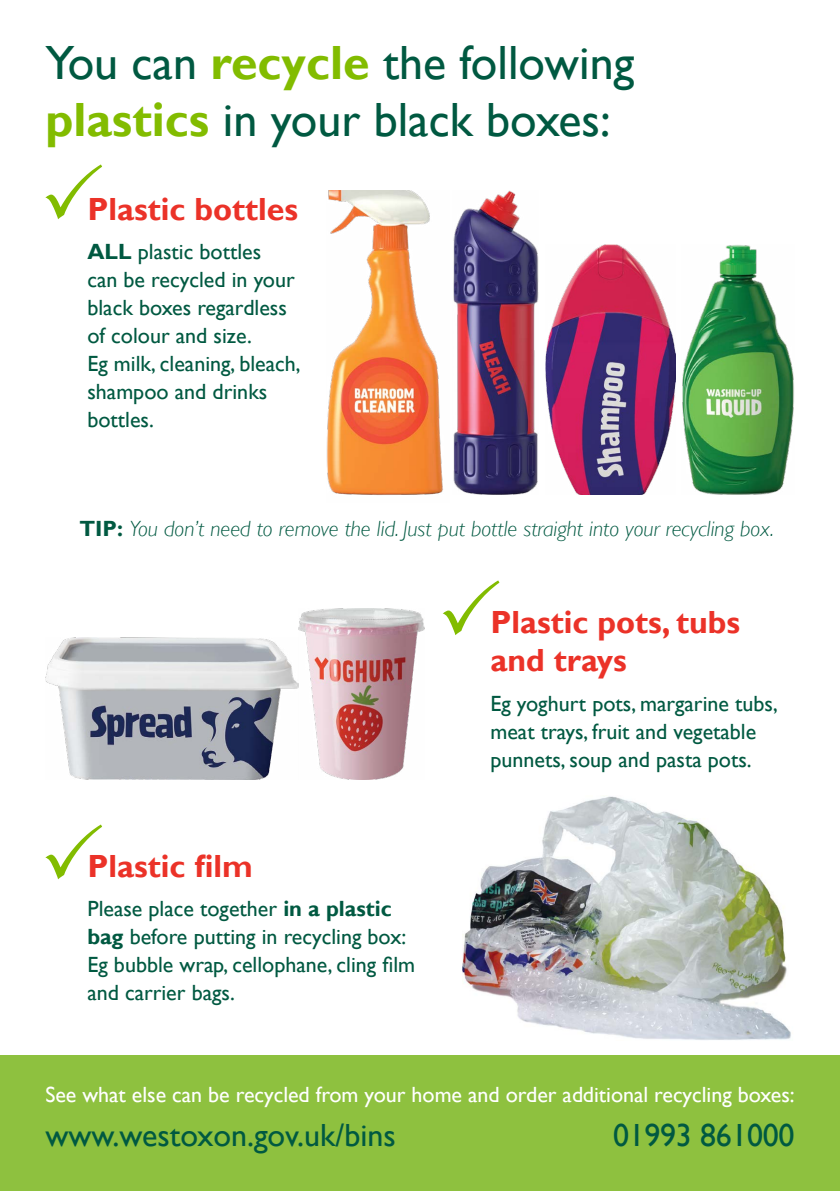
<style>
.page{position:relative;width:840px;height:1191px;background:#fff}
.page>*{position:absolute;margin:0;border:0;box-sizing:border-box;transform-origin:0 0}
.t1{font:48px/57.6px "Gill Sans";color:#005941}
.t2{font:700 32px/38.4px "Gill Sans";color:#eb3228}
.t3{font:32px "Gill Sans";letter-spacing:-.01em;color:#005941}
.t4{font:22px/28px "Gill Sans";color:#005941}
.t5{font:italic 300 22px "Gill Sans";color:#005941}
.t6{font:22px "Gill Sans";color:#fff}
.s1{font-weight:700;color:#82bc00}
.s2{font-weight:700}
.s3{font-weight:700;font-style:normal}
</style>
<div class="page">
<div style="left:0;top:1055px;width:839px;height:136px;background:#8ec13f"></div>
<img style="left:453px;top:191px;width:85px;height:303px">
<img style="left:326px;top:191px;width:117px;height:304px">
<img style="left:682px;top:245px;width:112px;height:249px">
<img style="left:545px;top:245px;width:130px;height:249px">
<img style="left:45px;top:638px;width:253px;height:141px">
<img style="left:298px;top:608px;width:126px;height:171px">
<img style="left:462px;top:796px;width:329px;height:244px">
<svg style="left:45px;top:164px;width:57px;height:55px"></svg>
<svg style="left:442px;top:580px;width:57px;height:55px"></svg>
<svg style="left:45px;top:824px;width:57px;height:55px"></svg>
<h1 class="t1" style="left:45px;top:34px;width:590px">You can <span class="s1">recycle</span> the following <span class="s1">plastics</span> in your black boxes:</h1>
<h2 class="t2" style="left:87px;top:191px;width:212px">Plastic bottles</h2>
<p class="t4" style="left:87px;top:238px;width:214px"><span class="s2">ALL</span> plastic bottles<br>can be recycled in your black boxes regardless of colour and size.<br>Eg milk, cleaning, bleach, shampoo and drinks bottles.</p>
<p class="t5" style="left:79px;top:516px;width:695px"><span class="s3">TIP:</span> You don’t need to remove the lid. Just put bottle straight into your recycling box.</p>
<h2 class="t2" style="left:87px;top:847px;width:167px">Plastic film</h2>
<p class="t4" style="left:87px;top:895px;width:329px">Please place together <span class="s2">in a plastic bag</span> before putting in recycling box:<br>Eg bubble wrap, cellophane, cling film and carrier bags.</p>
<h2 class="t2" style="left:490px;top:604px;width:251px">Plastic pots, tubs and trays</h2>
<p class="t4" style="left:490px;top:690px;width:289px">Eg yoghurt pots, margarine tubs, meat trays, fruit and vegetable punnets, soup and pasta pots.</p>
<p class="t6" style="left:45px;top:1081px;width:750px">See what else can be recycled from your home and order additional recycling boxes:</p>
<h2 class="t3" style="left:45px;top:1116px;width:352px">www.westoxon.gov.uk/bins</h2>
<h2 class="t3" style="left:612px;top:1116px;width:183px">01993 861000</h2>
</div>
